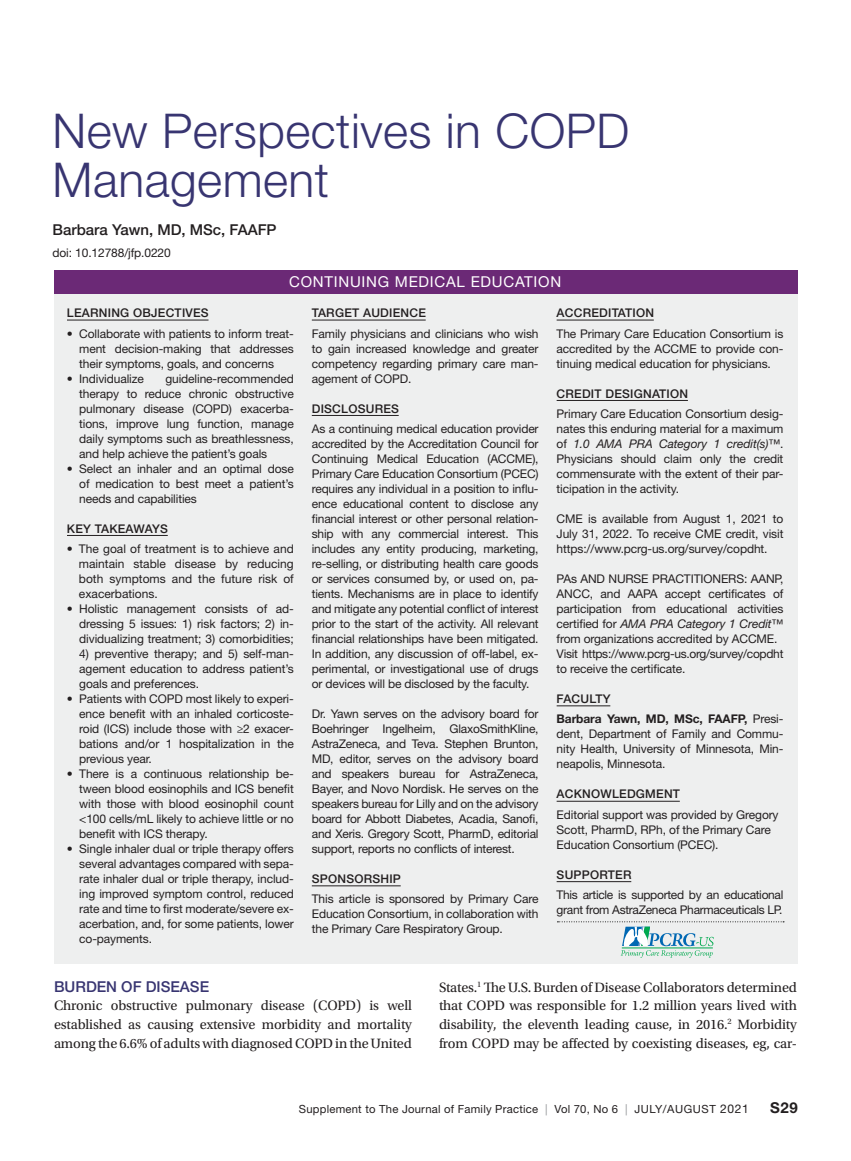
<style>
.page{position:relative;width:851px;height:1161px;background:#fff}
.page>*{position:absolute;margin:0;border:0;box-sizing:border-box;transform-origin:0 0}
.Headline{font:300 48px/49.5px "Helvetica Neue LT Std";letter-spacing:.01em;color:#383571}
.t1{font:15px "Helvetica Neue LT Std";letter-spacing:.05em;color:#fff}
.bio{font:500 15px "Helvetica Neue LT Std";color:#231f20}
.t2{font:500 15px "Helvetica Neue LT Std";color:#383571}
.t3{font:700 15px "Helvetica Neue LT Std";color:#231f20}
.t2-2{font:14.25px/18.8px "Utopia Std";letter-spacing:-.01em;color:#231f20;text-align:justify}
.CME_Text{font:12px/15px "Helvetica Neue LT Std";letter-spacing:-.01em;color:#231f20;text-align:justify}
.CME_header{font:500 12px "Helvetica Neue LT Std";letter-spacing:.02em;color:#231f20}
.t4{font:11.25px "Helvetica Neue LT Std";letter-spacing:.02em;color:#231f20}
.s1{font-style:italic}
.s2{font-weight:700}
.s3{color:#939598}
.s4{font-size:12px}
</style>
<div class="page">
<div style="left:54px;top:277px;width:743px;height:687px;background:#eeefef"></div>
<div style="left:54px;top:271px;width:743px;height:23px;background:#6b2976"></div>
<hr style="left:67px;top:320px;width:141px;height:1px;background:#231f20">
<hr style="left:67px;top:535px;width:101px;height:1px;background:#231f20">
<hr style="left:312px;top:320px;width:113px;height:1px;background:#231f20">
<hr style="left:312px;top:415px;width:86px;height:1px;background:#231f20">
<hr style="left:312px;top:885px;width:88px;height:1px;background:#231f20">
<hr style="left:556px;top:320px;width:97px;height:1px;background:#231f20">
<hr style="left:556px;top:400px;width:132px;height:1px;background:#231f20">
<hr style="left:556px;top:705px;width:54px;height:1px;background:#231f20">
<hr style="left:556px;top:801px;width:123px;height:1px;background:#231f20">
<hr style="left:556px;top:881px;width:75px;height:1px;background:#231f20">
<svg style="left:557px;top:921px;width:227px;height:37px"></svg>
<p class="Headline" style="left:52px;top:105px;width:578px">New Perspectives in COPD<br>Management</p>
<p class="bio" style="left:52px;top:221px;width:225px">Barbara Yawn, MD, MSc, FAAFP</p>
<p class="CME_Text" style="left:52px;top:245px;width:120px">doi: 10.12788/jfp.0220</p>
<p class="t1" style="left:289px;top:273px;width:273px">CONTINUING MEDICAL EDUCATION</p>
<p class="CME_header" style="left:67px;top:306px;width:143px">LEARNING OBJECTIVES</p>
<p class="CME_Text" style="left:79px;top:326px;width:216px;text-indent:-12px">• Collaborate with patients to inform treat&shy;ment decision-making that addresses their symptoms, goals, and concerns</p>
<p class="CME_Text" style="left:67px;top:371px;width:78px">• Individualize</p>
<p class="CME_Text" style="left:79px;top:371px;width:216px;text-indent:86px">guideline-recommended therapy to reduce chronic obstructive pulmonary disease (COPD) exacerba&shy;tions, improve lung function, manage daily symptoms such as breathlessness, and help achieve the patient’s goals</p>
<p class="CME_Text" style="left:79px;top:461px;width:216px;text-indent:-12px">• Select an inhaler and an optimal dose of medication to best meet a patient’s needs and capabilities</p>
<p class="CME_header" style="left:67px;top:521px;width:102px">KEY TAKEAWAYS</p>
<p class="CME_Text" style="left:79px;top:541px;width:216px;text-indent:-12px">• The goal of treatment is to achieve and maintain stable disease by reducing both symptoms and the future risk of exacerbations.</p>
<p class="CME_Text" style="left:79px;top:601px;width:216px;text-indent:-12px">• Holistic management consists of ad&shy;dressing 5 issues: 1) risk factors; 2) in&shy;dividualizing treatment; 3) comorbidities;</p>
<p class="CME_Text" style="left:79px;top:646px;width:216px">4) preventive therapy; and 5) self-man&shy;agement education to address patient’s goals and preferences.</p>
<p class="CME_Text" style="left:79px;top:691px;width:216px;text-indent:-12px">• Patients with COPD most likely to experi&shy;ence benefit with an inhaled corticoste&shy;roid (ICS) include those with ≥2 exacer&shy;bations and/or 1 hospitalization in the previous year.</p>
<p class="CME_Text" style="left:79px;top:766px;width:216px;text-indent:-12px">• There is a continuous relationship be&shy;tween blood eosinophils and ICS benefit with those with blood eosinophil count &lt;100 cells/mL likely to achieve little or no benefit with ICS therapy.</p>
<p class="CME_Text" style="left:79px;top:841px;width:216px;text-indent:-12px">• Single inhaler dual or triple therapy offers several advantages compared with sepa&shy;rate inhaler dual or triple therapy, includ&shy;ing improved symptom control, reduced rate and time to first moderate/severe ex&shy;acerbation, and, for some patients, lower co-payments.</p>
<p class="CME_header" style="left:312px;top:306px;width:116px">TARGET AUDIENCE</p>
<p class="CME_Text" style="left:312px;top:326px;width:228px">Family physicians and clinicians who wish to gain increased knowledge and greater competency regarding primary care man&shy;agement of COPD.</p>
<p class="CME_header" style="left:312px;top:401px;width:89px">DISCLOSURES</p>
<p class="CME_Text" style="left:312px;top:421px;width:228px">As a continuing medical education provider accredited by the Accreditation Council for Continuing Medical Education (ACCME), Primary Care Education Consortium (PCEC) requires any individual in a position to influ&shy;ence educational content to disclose any financial interest or other personal relation&shy;ship with any commercial interest. This includes any entity producing, marketing, re-selling, or distributing health care goods or services consumed by, or used on, pa&shy;tients. Mechanisms are in place to identify and mitigate any potential conflict of interest prior to the start of the activity. All relevant financial relationships have been mitigated.<br>In addition, any discussion of off-label, ex&shy;perimental, or investigational use of drugs or devices will be disclosed by the faculty.</p>
<p class="CME_Text" style="left:312px;top:706px;width:228px">Dr. Yawn serves on the advisory board for Boehringer Ingelheim, GlaxoSmithKline, AstraZeneca, and Teva. Stephen Brunton, MD, editor, serves on the advisory board and speakers bureau for AstraZeneca, Bayer, and Novo Nordisk. He serves on the speakers bureau for Lilly and on the advisory board for Abbott Diabetes, Acadia, Sanofi, and Xeris. Gregory Scott, PharmD, editorial support, reports no conflicts of interest.</p>
<p class="CME_header" style="left:312px;top:872px;width:91px">SPONSORSHIP</p>
<p class="CME_Text" style="left:312px;top:892px;width:228px">This article is sponsored by Primary Care Education Consortium, in collaboration with the Primary Care Respiratory Group.</p>
<p class="CME_header" style="left:556px;top:306px;width:99px">ACCREDITATION</p>
<p class="CME_Text" style="left:556px;top:326px;width:228px">The Primary Care Education Consortium is accredited by the ACCME to provide con&shy;tinuing medical education for physicians.</p>
<p class="CME_header" style="left:556px;top:386px;width:133px">CREDIT DESIGNATION</p>
<p class="CME_Text" style="left:556px;top:406px;width:228px">Primary Care Education Consortium desig&shy;nates this enduring material for a maximum of <span class="s1">1.0 AMA PRA Category 1 credit(s)</span>™.<br>Physicians should claim only the credit commensurate with the extent of their par&shy;ticipation in the activity.</p>
<p class="CME_Text" style="left:556px;top:511px;width:228px">CME is available from August 1, 2021 to July 31, 2022. To receive CME credit, visit https://www.pcrg-us.org/survey/copdht.</p>
<p class="CME_Text" style="left:556px;top:571px;width:228px">PAs AND NURSE PRACTITIONERS: AANP, ANCC, and AAPA accept certificates of participation from educational activities certified for <span class="s1">AMA PRA Category 1 Credit</span>™ from organizations accredited by ACCME.</p>
<p class="CME_Text" style="left:556px;top:646px;width:228px">Visit https://www.pcrg-us.org/survey/copdht to receive the certificate.</p>
<p class="CME_header" style="left:556px;top:692px;width:55px">FACULTY</p>
<p class="CME_Text" style="left:556px;top:712px;width:228px"><span class="s2">Barbara Yawn, MD, MSc, FAAFP,</span> Presi&shy;dent, Department of Family and Commu&shy;nity Health, University of Minnesota, Min&shy;neapolis, Minnesota.</p>
<p class="CME_header" style="left:556px;top:787px;width:125px">ACKNOWLEDGMENT</p>
<p class="CME_Text" style="left:556px;top:807px;width:223px;text-align:left">Editorial support was provided by Gregory<br>Scott, PharmD, RPh, of the Primary Care<br>Education Consortium (PCEC).</p>
<p class="CME_header" style="left:556px;top:867px;width:76px">SUPPORTER</p>
<p class="CME_Text" style="left:556px;top:887px;width:228px">This article is supported by an educational grant from AstraZeneca Pharmaceuticals LP.</p>
<h1 class="t2" style="left:54px;top:977px;width:157px">BURDEN OF DISEASE</h1>
<p class="t2-2" style="left:54px;top:997px;width:359px">Chronic obstructive pulmonary disease (COPD) is well established as causing extensive morbidity and mortality among the 6.6% of adults with diagnosed COPD in the United</p>
<p class="t2-2" style="left:439px;top:978px;width:359px">States.<sup>1</sup> The U.S. Burden of Disease Collaborators determined that COPD was responsible for 1.2 million years lived with disability, the eleventh leading cause, in 2016.<sup>2</sup> Morbidity from COPD may be affected by coexisting diseases, eg, car-</p>
<p class="t4" style="left:299px;top:1102px;width:451px">Supplement to The Journal of Family Practice <span class="s3">|</span> Vol 70, No 6 <span class="s3">|</span> JULY/AUGUST <span class="s4">2021</span></p>
<p class="t3" style="left:770px;top:1099px;width:29px">S29</p>
</div>
